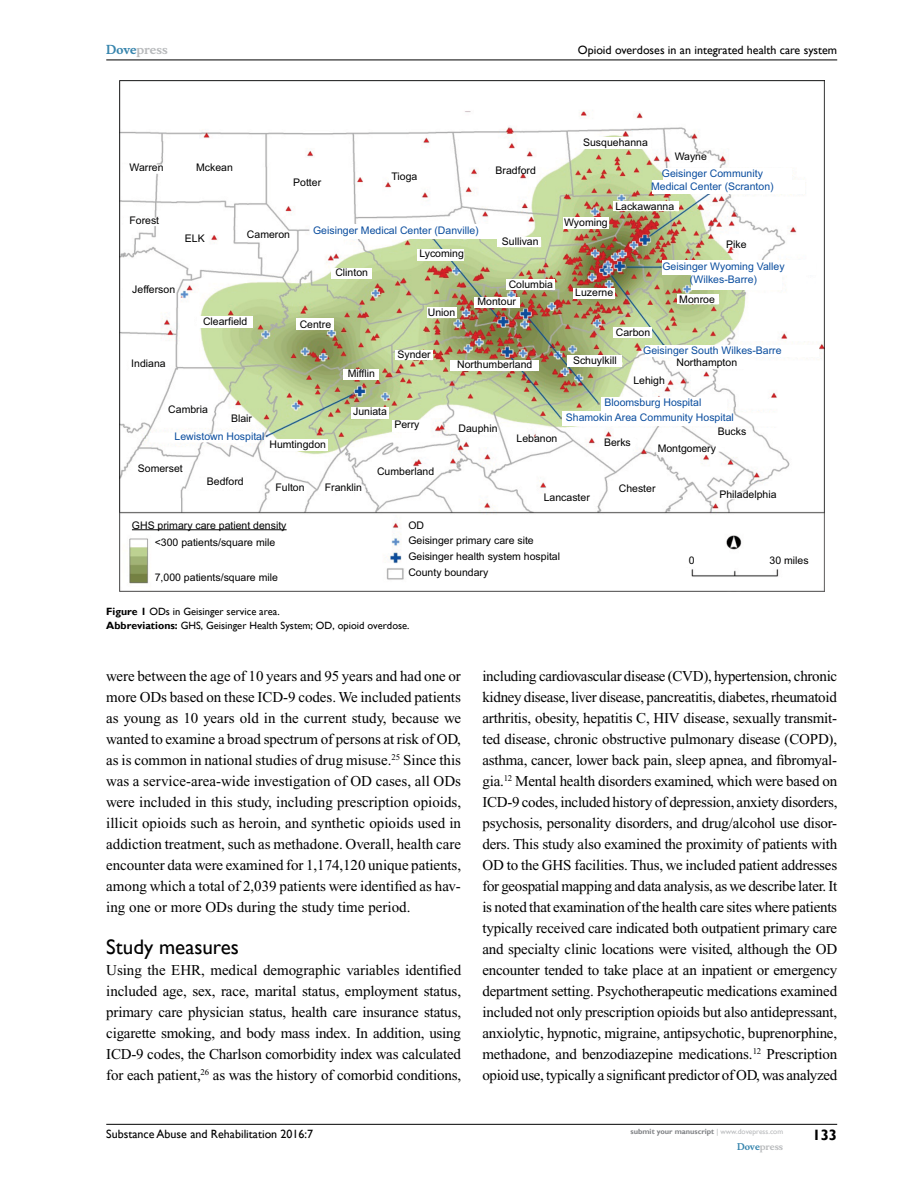
<style>
.page{position:relative;width:918px;height:1188px;background:#fff}
.page>*{position:absolute;margin:0;border:0;box-sizing:border-box;transform-origin:0 0}
.t1{font:21px "Gill Sans";color:#000}
.t2{font:15px/21px "Times New Roman";letter-spacing:-.015em;color:#000;text-align:justify}
.t3{font:700 15px "Gill Sans";color:#000}
.t4{font:12px "Gill Sans";color:#000}
.t5{font:700 12px "Musee";color:#b8babc}
.t6{font:10.5px/15.9px "Arial";color:#000}
.t7{font:10.5px/12.6px "Arial";color:#0a4d9e;text-align:center}
.t8{font:10.5px/13.5px "Gill Sans";color:#000}
.t9{font:700 9px "Musee";color:#b8babc}
.t10{font:700 7.5px "Gill Sans";color:#808285}
.s1{color:#3785ad}
.s2{font-weight:700}
.s3{font-weight:400;color:#b8babc}
</style>
<div class="page">
<hr style="left:106px;top:1124px;width:731px;height:1px;background:#000">
<hr style="left:106px;top:60px;width:731px;height:1px;background:#000">
<img style="left:119px;top:81px;width:705px;height:510px">
<hr style="left:132px;top:529px;width:155px;height:1px;background:#000">
<div style="left:581px;top:137px;width:69px;height:11px;background:#fff"></div>
<div style="left:663px;top:169px;width:128px;height:12px;background:#fff"></div>
<div style="left:652px;top:181px;width:153px;height:13px;background:#fff"></div>
<div style="left:613px;top:202px;width:66px;height:9px;background:#fff"></div>
<div style="left:563px;top:217px;width:45px;height:11px;background:#fff"></div>
<div style="left:662px;top:260px;width:154px;height:15px;background:#fff"></div>
<div style="left:691px;top:273px;width:91px;height:17px;background:#fff"></div>
<div style="left:497px;top:237px;width:44px;height:10px;background:#fff"></div>
<div style="left:310px;top:224px;width:208px;height:14px;background:#fff"></div>
<div style="left:417px;top:249px;width:47px;height:11px;background:#fff"></div>
<div style="left:332px;top:268px;width:40px;height:11px;background:#fff"></div>
<div style="left:197px;top:316px;width:56px;height:12px;background:#fff"></div>
<div style="left:297px;top:319px;width:37px;height:11px;background:#fff"></div>
<div style="left:343px;top:369px;width:36px;height:10px;background:#fff"></div>
<div style="left:396px;top:350px;width:37px;height:10px;background:#fff"></div>
<div style="left:427px;top:308px;width:30px;height:10px;background:#fff"></div>
<div style="left:351px;top:407px;width:38px;height:12px;background:#fff"></div>
<div style="left:393px;top:420px;width:33px;height:11px;background:#fff"></div>
<div style="left:474px;top:297px;width:45px;height:10px;background:#fff"></div>
<div style="left:506px;top:279px;width:49px;height:11px;background:#fff"></div>
<div style="left:573px;top:288px;width:42px;height:11px;background:#fff"></div>
<div style="left:678px;top:294px;width:41px;height:10px;background:#fff"></div>
<div style="left:613px;top:327px;width:39px;height:10px;background:#fff"></div>
<div style="left:645px;top:345px;width:173px;height:12px;background:#fff"></div>
<div style="left:674px;top:358px;width:74px;height:11px;background:#fff"></div>
<div style="left:567px;top:355px;width:55px;height:11px;background:#fff"></div>
<div style="left:450px;top:360px;width:89px;height:11px;background:#fff"></div>
<div style="left:601px;top:398px;width:126px;height:13px;background:#fff"></div>
<div style="left:563px;top:412px;width:169px;height:14px;background:#fff"></div>
<div style="left:266px;top:440px;width:62px;height:11px;background:#fff"></div>
<p class="t5" style="left:106px;top:43px;width:63px"><span class="s1">Dove</span>press</p>
<p class="t4" style="left:578px;top:43px;width:261px">Opioid overdoses in an integrated health care system</p>
<p class="t6" style="left:583px;top:134px;width:66px">Susquehanna</p>
<p class="t6" style="left:130px;top:160px;width:36px">Warren</p>
<p class="t6" style="left:196px;top:160px;width:38px">Mckean</p>
<p class="t6" style="left:496px;top:163px;width:42px">Bradford</p>
<p class="t6" style="left:391px;top:168px;width:27px">Tioga</p>
<p class="t6" style="left:293px;top:174px;width:30px">Potter</p>
<p class="t6" style="left:675px;top:148px;width:34px">Wayne</p>
<p class="t7" style="left:651px;top:168px;width:124px">Geisinger Community<br>Medical Center (Scranton)</p>
<p class="t6" style="left:615px;top:198px;width:60px">Lackawanna</p>
<p class="t6" style="left:129px;top:213px;width:31px">Forest</p>
<p class="t6" style="left:185px;top:230px;width:21px">ELK</p>
<p class="t6" style="left:247px;top:227px;width:45px">Cameron</p>
<p class="t7" style="left:313px;top:224px;width:167px">Geisinger Medical Center (Danville)</p>
<p class="t6" style="left:419px;top:246px;width:46px">Lycoming</p>
<p class="t6" style="left:502px;top:234px;width:38px">Sullivan</p>
<p class="t6" style="left:564px;top:214px;width:45px">Wyoming</p>
<p class="t6" style="left:726px;top:237px;width:22px">Pike</p>
<p class="t6" style="left:132px;top:281px;width:44px">Jefferson</p>
<p class="t6" style="left:335px;top:265px;width:34px">Clinton</p>
<p class="t6" style="left:509px;top:276px;width:46px">Columbia</p>
<p class="t6" style="left:478px;top:294px;width:40px">Montour</p>
<p class="t6" style="left:575px;top:285px;width:39px">Luzerne</p>
<p class="t7" style="left:662px;top:260px;width:124px">Geisinger Wyoming Valley (Wilkes-Barre)</p>
<p class="t6" style="left:679px;top:291px;width:37px">Monroe</p>
<p class="t6" style="left:203px;top:313px;width:46px">Clearfield</p>
<p class="t6" style="left:300px;top:316px;width:33px">Centre</p>
<p class="t6" style="left:428px;top:305px;width:29px">Union</p>
<p class="t6" style="left:616px;top:324px;width:36px">Carbon</p>
<p class="t6" style="left:131px;top:355px;width:36px">Indiana</p>
<p class="t6" style="left:348px;top:366px;width:29px">Mifflin</p>
<p class="t6" style="left:397px;top:346px;width:35px">Synder</p>
<p class="t6" style="left:457px;top:357px;width:77px">Northumberland</p>
<p class="t6" style="left:573px;top:352px;width:45px">Schuylkill</p>
<p class="t7" style="left:643px;top:344px;width:140px">Geisinger South Wilkes-Barre</p>
<p class="t6" style="left:633px;top:373px;width:33px">Lehigh</p>
<p class="t6" style="left:676px;top:354px;width:62px">Northampton</p>
<p class="t6" style="left:168px;top:402px;width:41px">Cambria</p>
<p class="t6" style="left:231px;top:411px;width:23px">Blair</p>
<p class="t7" style="left:175px;top:430px;width:91px">Lewistown Hospital</p>
<p class="t6" style="left:269px;top:436px;width:58px">Humtingdon</p>
<p class="t6" style="left:138px;top:461px;width:46px">Somerset</p>
<p class="t6" style="left:353px;top:404px;width:35px">Juniata</p>
<p class="t6" style="left:394px;top:417px;width:27px">Perry</p>
<p class="t6" style="left:377px;top:464px;width:59px">Cumberland</p>
<p class="t6" style="left:207px;top:474px;width:38px">Bedford</p>
<p class="t6" style="left:275px;top:480px;width:31px">Fulton</p>
<p class="t6" style="left:325px;top:480px;width:39px">Franklin</p>
<p class="t6" style="left:459px;top:421px;width:41px">Dauphin</p>
<p class="t6" style="left:517px;top:430px;width:42px">Lebanon</p>
<p class="t7" style="left:566px;top:395px;width:170px;line-height:15px">Bloomsburg Hospital<br>Shamokin Area Community Hospital</p>
<p class="t6" style="left:604px;top:435px;width:28px">Berks</p>
<p class="t6" style="left:718px;top:424px;width:30px">Bucks</p>
<p class="t6" style="left:658px;top:440px;width:60px">Montgomery</p>
<p class="t6" style="left:544px;top:489px;width:48px">Lancaster</p>
<p class="t6" style="left:619px;top:480px;width:38px">Chester</p>
<p class="t6" style="left:719px;top:487px;width:59px">Philadelphia</p>
<p class="t6" style="left:132px;top:517px;width:156px">GHS primary care patient density</p>
<p class="t6" style="left:155px;top:535px;width:122px">&lt;300 patients/square mile</p>
<p class="t6" style="left:155px;top:569px;width:125px">7,000 patients/square mile</p>
<p class="t6" style="left:408px;top:517px;width:153px">OD<br>Geisinger primary care site<br>Geisinger health system hospital</p>
<p class="t6" style="left:408px;top:565px;width:81px">County boundary</p>
<p class="t8" style="left:106px;top:605px;width:305px"><span class="s2">Figure 1</span> ODs in Geisinger service area.<br><span class="s2">Abbreviations:</span> GHS, Geisinger Health System; OD, opioid overdose.</p>
<p class="t6" style="left:689px;top:552px;width:7px">0</p>
<p class="t6" style="left:770px;top:552px;width:41px">30 miles</p>
<p class="t2" style="left:106px;top:665px;width:356px">were between the age of 10 years and 95 years and had one or more ODs based on these ICD-9 codes. We included patients as young as 10 years old in the current study, because we wanted to examine a broad spectrum of persons at risk of OD, as is common in national studies of drug misuse.<sup>25</sup> Since this was a service-area-wide investigation of OD cases, all ODs were included in this study, including prescription opioids, illicit opioids such as heroin, and synthetic opioids used in addiction treatment, such as methadone. Overall, health care encounter data were examined for 1,174,120 unique patients, among which a total of 2,039 patients were identified as hav&shy;ing one or more ODs during the study time period.</p>
<h1 class="t1" style="left:106px;top:934px;width:134px">Study measures</h1>
<p class="t2" style="left:106px;top:959px;width:357px">Using the EHR, medical demographic variables identified included age, sex, race, marital status, employment status, primary care physician status, health care insurance status, cigarette smoking, and body mass index. In addition, using ICD-9 codes, the Charlson comorbidity index was calculated for each patient,<sup>26</sup> as was the history of comorbid conditions,</p>
<p class="t2" style="left:482px;top:665px;width:357px">including cardiovascular disease (CVD), hypertension, chronic kidney disease, liver disease, pancreatitis, diabetes, rheumatoid arthritis, obesity, hepatitis C, HIV disease, sexually transmit&shy;ted disease, chronic obstructive pulmonary disease (COPD), asthma, cancer, lower back pain, sleep apnea, and fibromyal&shy;gia.<sup>12</sup> Mental health disorders examined, which were based on ICD-9 codes, included history of depression, anxiety disorders, psychosis, personality disorders, and drug/alcohol use disor&shy;ders. This study also examined the proximity of patients with OD to the GHS facilities. Thus, we included patient addresses for geospatial mapping and data analysis, as we describe later. It is noted that examination of the health care sites where patients typically received care indicated both outpatient primary care and specialty clinic locations were visited, although the OD encounter tended to take place at an inpatient or emergency department setting. Psychotherapeutic medications examined included not only prescription opioids but also antidepressant, anxiolytic, hypnotic, migraine, antipsychotic, buprenorphine, methadone, and benzodiazepine medications.<sup>12</sup> Prescription opioid use, typically a significant predictor of OD, was analyzed</p>
<p class="t4" style="left:106px;top:1127px;width:208px">Substance Abuse and Rehabilitation 2016:7</p>
<p class="t10" style="left:631px;top:1127px;width:154px">submit your manuscript <span class="s3">| www.dovepress.com</span></p>
<p class="t9" style="left:737px;top:1141px;width:48px"><span class="s1">Dove</span>press</p>
<p class="t3" style="left:812px;top:1126px;width:26px">133</p>
</div>
